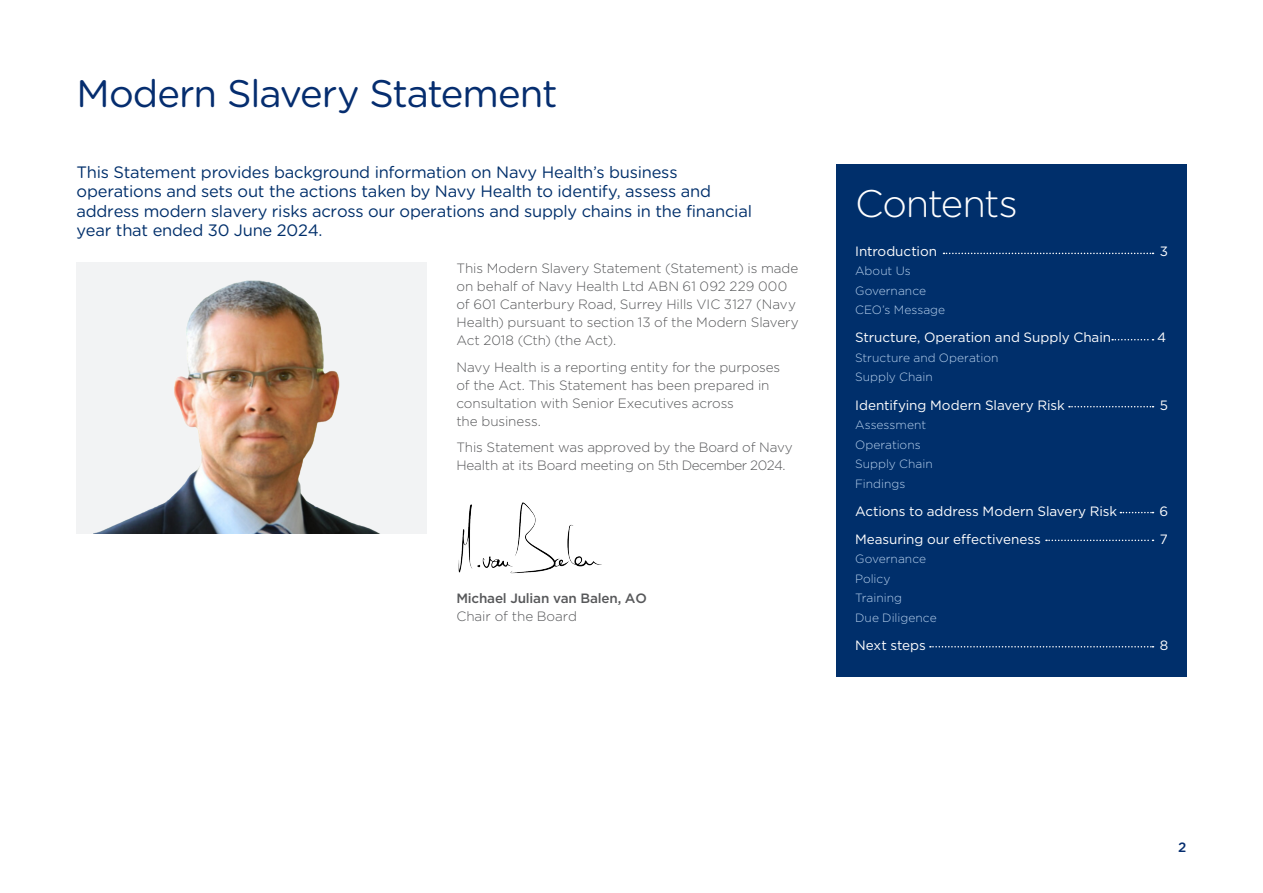
<style>
.page{position:relative;width:1263px;height:893px;background:#fff}
.page>*{position:absolute;margin:0;border:0;box-sizing:border-box;transform-origin:0 0}
.Body_Copy{font:38.4px "Gotham Rounded";letter-spacing:-.03em;color:#052d6f}
.Body_Copy-2{font:300 38.4px "Gotham Rounded";letter-spacing:-.025em;color:#fff}
.Body_Copy-3{font:16.5px/19.5px "Gotham Rounded";letter-spacing:-.015em;color:#002f6b}
.Body_Copy-4{font:300 13.5px/18px "Gotham";letter-spacing:-.01em;color:#57585a}
.Body_Copy-5{font:13.5px "Gotham";letter-spacing:-.005em;color:#fff}
.Body_Copy-6{font:500 13.5px/18px "Gotham";letter-spacing:-.015em;color:#57585a}
.t1{font:500 13.5px "Gotham Rounded";color:#052d6f}
.Body_Copy-7{font:300 12px/19.5px "Gotham";color:#b7d0ec}
.s1{font-family:"Gotham Rounded"}
.s2{font-family:"Gotham Rounded";font-weight:300}
</style>
<div class="page">
<div style="left:836px;top:164px;width:350px;height:513px;background:#002f6b"></div>
<div style="left:77px;top:262px;width:350px;height:272px;background:#f2f3f4"></div>
<img style="left:94px;top:280px;width:286px;height:254px">
<svg style="left:943px;top:253px;width:210px;height:1px"></svg>
<svg style="left:1046px;top:540px;width:107px;height:1px"></svg>
<svg style="left:930px;top:646px;width:223px;height:1px"></svg>
<svg style="left:1112px;top:339px;width:41px;height:1px"></svg>
<svg style="left:1069px;top:406px;width:84px;height:1px"></svg>
<svg style="left:1120px;top:512px;width:33px;height:1px"></svg>
<img style="left:458px;top:503px;width:144px;height:70px">
<p class="Body_Copy" style="left:77px;top:67px;width:482px">Modern Slavery Statement</p>
<p class="Body_Copy-3" style="left:77px;top:161px;width:677px">This Statement provides background information on Navy Health’s business operations and sets out the actions taken by Navy Health to identify, assess and address modern slavery risks across our operations and supply chains in the financial year that ended 30 June 2024.</p>
<p class="Body_Copy-4" style="left:456px;top:259px;width:344px">This Modern Slavery Statement (Statement) is made on behalf of Navy Health Ltd ABN 61 092 229 000 of 601 Canterbury Road, Surrey Hills VIC 3127 (Navy Health) pursuant to section 13 of the Modern Slavery Act 2018 (Cth) (the Act).</p>
<p class="Body_Copy-4" style="left:456px;top:357px;width:325px">Navy Health is a reporting entity for the purposes of the Act. This Statement has been prepared in consultation with Senior Executives across<br>the business.</p>
<p class="Body_Copy-4" style="left:456px;top:438px;width:338px">This Statement was approved by the Board of Navy<br>Health at its Board meeting on <span class="s1">5th December</span> 2024.</p>
<p class="Body_Copy-6" style="left:456px;top:589px;width:192px">Michael Julian van Balen, AO<br><span class="s2">Chair of the Board</span></p>
<p class="Body_Copy-2" style="left:855px;top:178px;width:164px">Contents</p>
<p class="Body_Copy-5" style="left:855px;top:243px;width:83px">Introduction</p>
<p class="Body_Copy-5" style="left:1160px;top:243px;width:10px">3</p>
<p class="Body_Copy-7" style="left:855px;top:261px;width:92px">About Us<br>Governance<br>CEO’s Message</p>
<p class="Body_Copy-5" style="left:855px;top:329px;width:258px">Structure, Operation and Supply Chain</p>
<p class="Body_Copy-5" style="left:1157px;top:329px;width:11px">4</p>
<p class="Body_Copy-7" style="left:855px;top:348px;width:145px">Structure and Operation<br>Supply Chain</p>
<p class="Body_Copy-5" style="left:855px;top:396px;width:211px">Identifying Modern Slavery Risk</p>
<p class="Body_Copy-5" style="left:1160px;top:396px;width:10px">5</p>
<p class="Body_Copy-7" style="left:855px;top:415px;width:79px">Assessment<br>Operations<br>Supply Chain<br>Findings</p>
<p class="Body_Copy-5" style="left:855px;top:502px;width:264px">Actions to address Modern Slavery Risk</p>
<p class="Body_Copy-5" style="left:1159px;top:502px;width:10px">6</p>
<p class="Body_Copy-5" style="left:855px;top:530px;width:187px">Measuring our effectiveness</p>
<p class="Body_Copy-5" style="left:1160px;top:530px;width:10px">7</p>
<p class="Body_Copy-7" style="left:855px;top:549px;width:83px">Governance<br>Policy<br>Training<br>Due Diligence</p>
<p class="Body_Copy-5" style="left:855px;top:636px;width:72px">Next steps</p>
<p class="Body_Copy-5" style="left:1160px;top:636px;width:10px">8</p>
<p class="t1" style="left:1178px;top:838px;width:10px">2</p>
</div>
